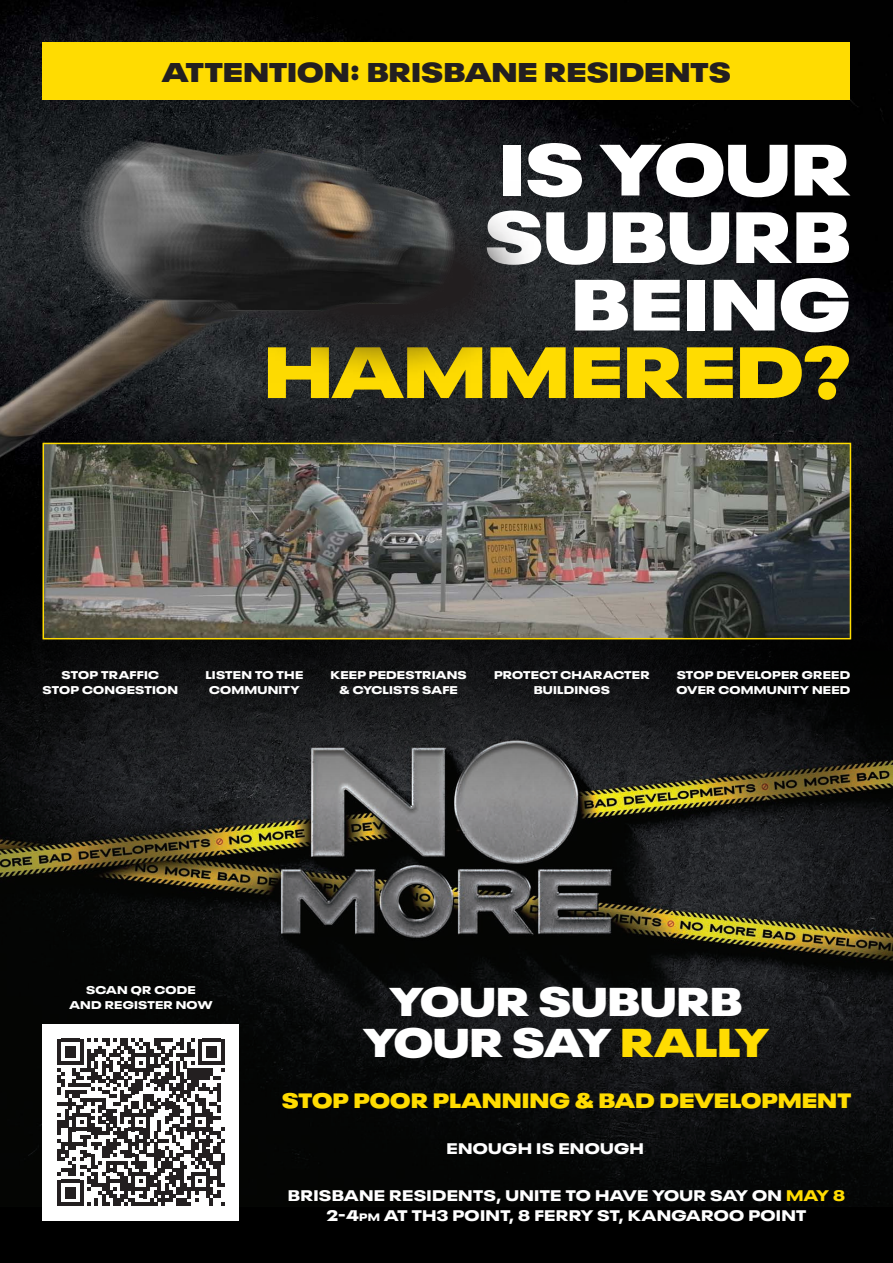
<style>
.page{position:relative;width:893px;height:1263px;background:#000}
.page>*{position:absolute;margin:0;border:0;box-sizing:border-box;transform-origin:0 0}
.t1{font:900 expanded 71.85px/67.5px "Neue Plak";color:#fff;text-align:right}
.t2{font:900 expanded 40.05px/41px "Neue Plak";color:#fff;text-align:center}
.t3{font:900 expanded 27px "Neue Plak";color:#231f20}
.t4{font:900 expanded 20.7px "Neue Plak";color:#ffdc01}
.t5{font:900 expanded 15.3px "Neue Plak";letter-spacing:.02em;color:#fff}
.t6{font:900 expanded 11.25px/15px "Neue Plak";letter-spacing:.02em;color:#fff;text-align:center}
.s1{color:#ffdc01}
.s2{font-size:10.65px}
</style>
<div class="page">
<img style="left:0;top:0;width:893px;height:558px">
<img style="left:0;top:558px;width:893px;height:648px">
<svg style="left:470px;top:181px;width:70px;height:202px;background:#242629"></svg>
<img style="left:0;top:129px;width:470px;height:344px">
<div style="left:43px;top:43px;width:807px;height:57px;background:#ffdc01"></div>
<img style="left:46px;top:446px;width:802px;height:190px">
<div style="left:43px;top:443px;width:808px;height:196px;border:2px solid #ffdc01"></div>
<div style="left:43px;top:1024px;width:196px;height:196px;background:#fff"></div>
<svg style="left:57px;top:1038px;width:167px;height:167px"></svg>
<p class="t3" style="left:162px;top:49px;width:570px">ATTENTION: BRISBANE RESIDENTS</p>
<p class="t1" style="left:264px;top:126px;width:588px">IS YOUR<br>SUBURB<br>BEING<br><span class="s1">HAMMERED?</span></p>
<p class="t6" style="left:43px;top:666px;width:137px">STOP TRAFFIC<br>STOP CONGESTION</p>
<p class="t6" style="left:676px;top:666px;width:175px;text-align:left">STOP DEVELOPER GREED<br>OVER COMMUNITY NEED</p>
<p class="t6" style="left:205px;top:666px;width:99px">LISTEN TO THE<br>COMMUNITY</p>
<p class="t6" style="left:331px;top:666px;width:138px">KEEP PEDESTRIANS &amp; CYCLISTS SAFE</p>
<p class="t6" style="left:494px;top:666px;width:157px">PROTECT CHARACTER<br>BUILDINGS</p>
<p class="t6" style="left:69px;top:981px;width:144px">SCAN QR CODE<br>AND REGISTER NOW</p>
<p class="t2" style="left:364px;top:975px;width:407px">YOUR SUBURB<br>YOUR SAY <span class="s1">RALLY</span></p>
<p class="t4" style="left:282px;top:1082px;width:571px">STOP POOR PLANNING &amp; BAD DEVELOPMENT</p>
<p class="t5" style="left:446px;top:1135px;width:199px">ENOUGH IS ENOUGH</p>
<p class="t5" style="left:288px;top:1182px;width:559px">BRISBANE RESIDENTS, UNITE TO HAVE YOUR SAY ON <span class="s1">MAY 8</span></p>
<p class="t5" style="left:327px;top:1202px;width:481px">2-4<span class="s2">pm</span> AT TH3 POINT, 8 FERRY ST, KANGAROO POINT</p>
</div>
